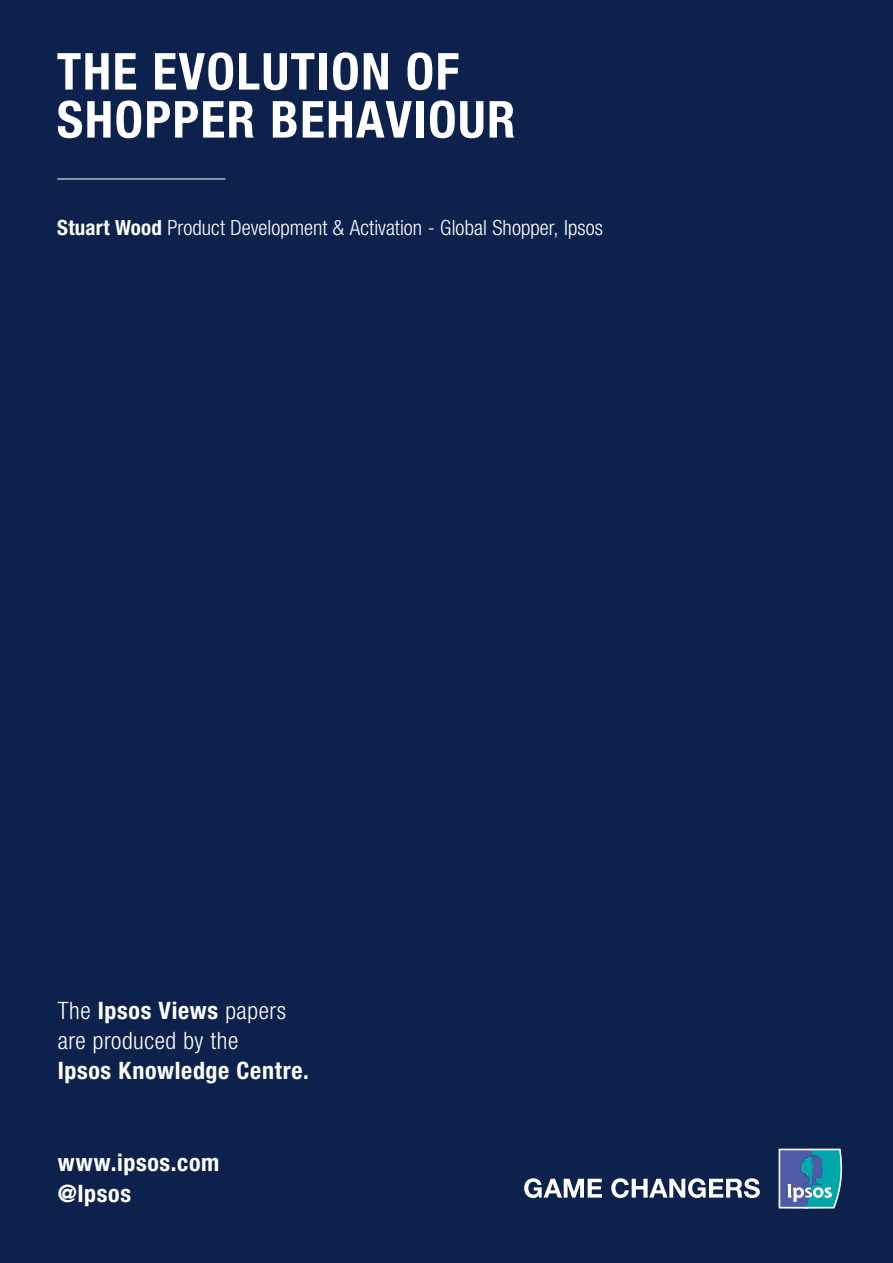
<style>
.page{position:relative;width:893px;height:1263px;background:#0c224c}
.page>*{position:absolute;margin:0;border:0;box-sizing:border-box;transform-origin:0 0}
.t1{font:700 condensed 51px/48px "Helvetica Neue LT Std";letter-spacing:.03em;color:#fff}
.t2{font:700 condensed 24px/31px "Helvetica Neue LT Std";letter-spacing:.03em;color:#fff}
.t3{font:300 condensed 24px/30px "Helvetica Neue LT Std";letter-spacing:.02em;color:#fff}
.t4{font:300 condensed 21px "Helvetica Neue LT Std";letter-spacing:.005em;color:#fff}
.s1{font-weight:700}
</style>
<div class="page">
<svg style="left:778px;top:1149px;width:64px;height:60px"></svg>
<svg style="left:524px;top:1178px;width:236px;height:20px"></svg>
<hr style="left:57px;top:179px;width:168px;height:1px;background:#fff">
<h1 class="t1" style="left:57px;top:47px;width:460px">THE EVOLUTION OF<br>SHOPPER BEHAVIOUR</h1>
<p class="t4" style="left:57px;top:216px;width:547px"><span class="s1">Stuart Wood</span> Product Development &amp; Activation - Global Shopper, Ipsos</p>
<p class="t3" style="left:58px;top:995px;width:230px">The <span class="s1">Ipsos Views</span> papers are produced by the</p>
<p class="t2" style="left:58px;top:1054px;width:253px">Ipsos Knowledge Centre.</p>
<p class="t2" style="left:58px;top:1147px;width:163px">www.ipsos.com @Ipsos</p>
</div>
